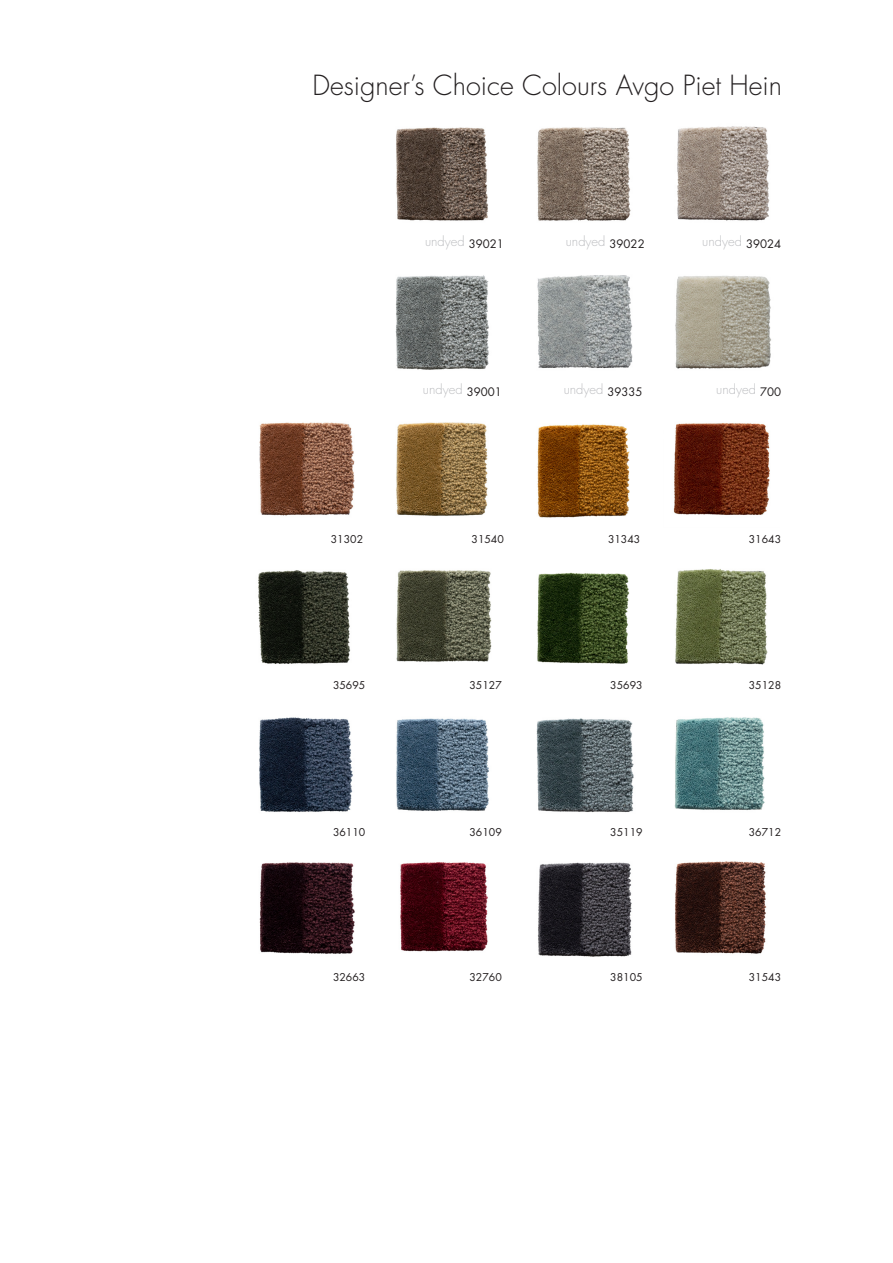
<style>
.page{position:relative;width:893px;height:1263px;background:#fff}
.page>*{position:absolute;margin:0;border:0;box-sizing:border-box;transform-origin:0 0}
.t1{font:300 27px "Futura Std";color:#231f20}
.t2{font:300 13.05px "Futura Std";color:#bcbdc0}
.t3{font:10.5px "Futura Std";color:#231f20}
</style>
<div class="page">
<img style="left:396px;top:127px;width:93px;height:94px">
<img style="left:537px;top:127px;width:94px;height:94px">
<img style="left:675px;top:276px;width:96px;height:93px">
<img style="left:259px;top:422px;width:96px;height:94px">
<img style="left:258px;top:570px;width:93px;height:94px">
<img style="left:259px;top:717px;width:94px;height:95px">
<img style="left:396px;top:422px;width:92px;height:94px">
<img style="left:395px;top:275px;width:94px;height:95px">
<img style="left:537px;top:275px;width:96px;height:94px">
<img style="left:677px;top:126px;width:93px;height:95px">
<img style="left:396px;top:570px;width:96px;height:92px">
<img style="left:396px;top:718px;width:93px;height:93px">
<img style="left:537px;top:424px;width:93px;height:94px">
<img style="left:537px;top:572px;width:93px;height:92px">
<img style="left:536px;top:718px;width:98px;height:94px">
<img style="left:673px;top:423px;width:97px;height:92px">
<img style="left:675px;top:569px;width:93px;height:96px">
<img style="left:674px;top:717px;width:91px;height:93px">
<img style="left:259px;top:862px;width:96px;height:92px">
<img style="left:400px;top:862px;width:88px;height:90px">
<img style="left:537px;top:862px;width:95px;height:95px">
<img style="left:675px;top:861px;width:92px;height:93px">
<p class="t1" style="left:312px;top:69px;width:471px">Designer’s Choice Colours Avgo Piet Hein</p>
<p class="t2" style="left:425px;top:233px;width:80px">undyed <sub>39021</sub></p>
<p class="t2" style="left:566px;top:233px;width:80px">undyed <sub>39022</sub></p>
<p class="t2" style="left:702px;top:233px;width:80px">undyed <sub>39024</sub></p>
<p class="t2" style="left:423px;top:382px;width:80px">undyed <sub>39001</sub></p>
<p class="t2" style="left:564px;top:382px;width:80px">undyed <sub>39335</sub></p>
<p class="t2" style="left:716px;top:382px;width:66px">undyed <sub>700</sub></p>
<p class="t3" style="left:331px;top:532px;width:34px">31302</p>
<p class="t3" style="left:472px;top:532px;width:34px">31540</p>
<p class="t3" style="left:608px;top:532px;width:34px">31343</p>
<p class="t3" style="left:749px;top:532px;width:34px">31643</p>
<p class="t3" style="left:333px;top:679px;width:34px">35695</p>
<p class="t3" style="left:469px;top:679px;width:34px">35127</p>
<p class="t3" style="left:610px;top:679px;width:34px">35693</p>
<p class="t3" style="left:749px;top:679px;width:34px">35128</p>
<p class="t3" style="left:333px;top:825px;width:34px">36110</p>
<p class="t3" style="left:469px;top:825px;width:34px">36109</p>
<p class="t3" style="left:610px;top:825px;width:34px">35119</p>
<p class="t3" style="left:749px;top:825px;width:34px">36712</p>
<p class="t3" style="left:333px;top:970px;width:34px">32663</p>
<p class="t3" style="left:469px;top:970px;width:34px">32760</p>
<p class="t3" style="left:610px;top:970px;width:34px">38105</p>
<p class="t3" style="left:749px;top:970px;width:34px">31543</p>
</div>
